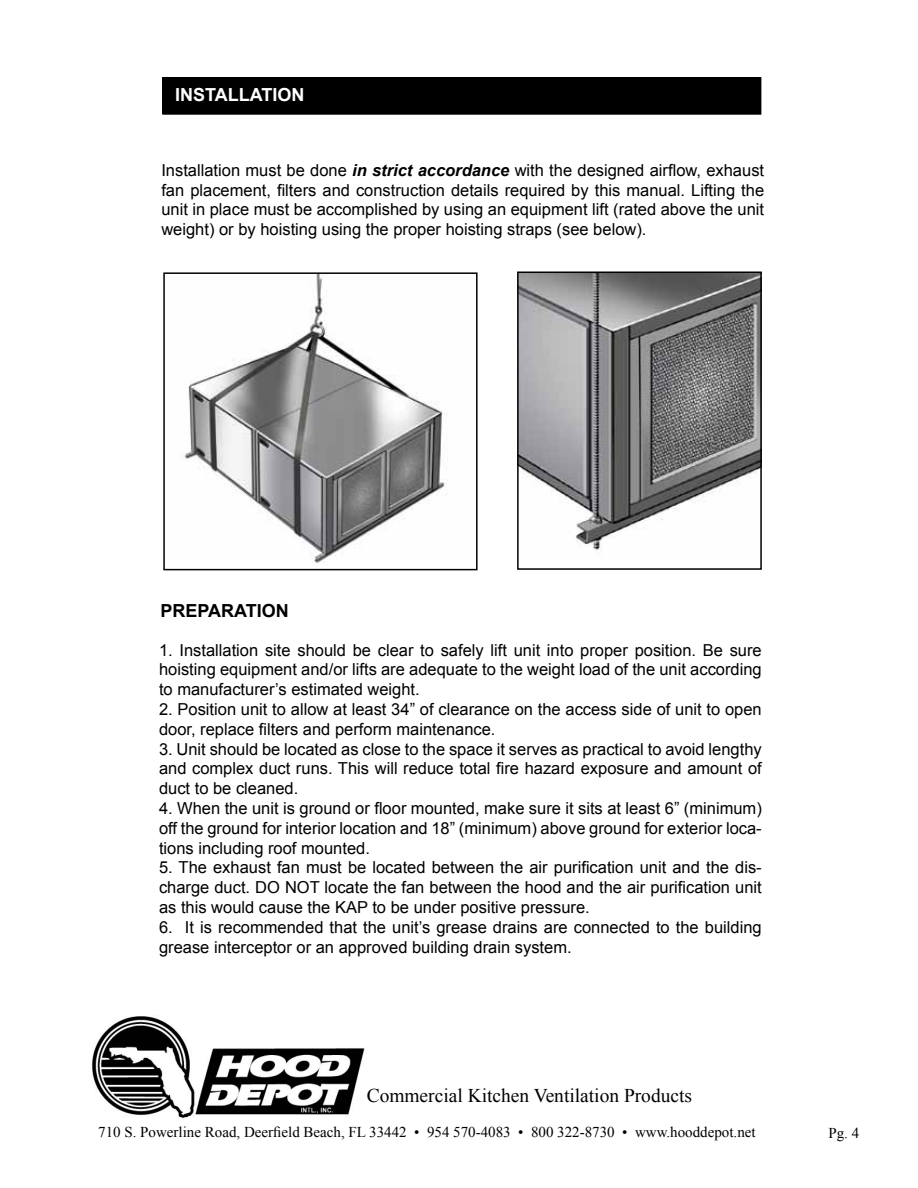
<style>
.page{position:relative;width:918px;height:1188px;background:#fff}
.page>*{position:absolute;margin:0;border:0;box-sizing:border-box;transform-origin:0 0}
.t1{font:19.5px "Times New Roman";color:#000}
.t2{font:700 18px "Arial";color:#fff}
.t3{font:700 18px "Arial";color:#000}
.t4{font:16.5px/19.8px "Arial";color:#000;text-align:justify}
.t5{font:15px "Times New Roman";color:#000}
.s1{font-weight:700;font-style:italic}
</style>
<div class="page">
<img style="left:91px;top:1016px;width:274px;height:103px">
<div style="left:163px;top:78px;width:598px;height:36px;background:#000"></div>
<img style="left:184px;top:275px;width:263px;height:288px">
<div style="left:163px;top:272px;width:315px;height:298px;border:2px solid #000101"></div>
<img style="left:520px;top:275px;width:239px;height:275px">
<div style="left:517px;top:272px;width:245px;height:298px;border:2px solid #000101"></div>
<p class="t2" style="left:175px;top:82px;width:131px">INSTALLATION</p>
<p class="t4" style="left:161px;top:160px;width:604px">Installation must be done <span class="s1">in strict accordance</span> with the designed airflow, exhaust fan placement, filters and construction details required by this manual. Lifting the unit in place must be accomplished by using an equipment lift (rated above the unit weight) or by hoisting using the proper hoisting straps (see below).</p>
<p class="t3" style="left:160px;top:599px;width:130px">PREPARATION</p>
<p class="t4" style="left:159px;top:640px;width:604px">1. Installation site should be clear to safely lift unit into proper position. Be sure hoisting equipment and/or lifts are adequate to the weight load of the unit according to manufacturer’s estimated weight.</p>
<p class="t4" style="left:159px;top:699px;width:604px">2. Position unit to allow at least 34” of clearance on the access side of unit to open door, replace filters and perform maintenance.</p>
<p class="t4" style="left:159px;top:739px;width:604px">3. Unit should be located as close to the space it serves as practical to avoid lengthy and complex duct runs. This will reduce total fire hazard exposure and amount of duct to be cleaned.</p>
<p class="t4" style="left:159px;top:798px;width:604px">4. When the unit is ground or floor mounted, make sure it sits at least 6” (minimum) off the ground for interior location and 18” (minimum) above ground for exterior loca&shy;tions including roof mounted.</p>
<p class="t4" style="left:159px;top:858px;width:604px">5. The exhaust fan must be located between the air purification unit and the dis&shy;charge duct. DO NOT locate the fan between the hood and the air purification unit as this would cause the KAP to be under positive pressure.</p>
<p class="t4" style="left:159px;top:917px;width:604px">6. It is recommended that the unit’s grease drains are connected to the building grease interceptor or an approved building drain system.</p>
<p class="t1" style="left:367px;top:1082px;width:327px">Commercial Kitchen Ventilation Products</p>
<p class="t5" style="left:98px;top:1122px;width:659px">710 S. Powerline Road, Deerfield Beach, FL 33442 • 954 570-4083 • 800 322-8730 • www.hooddepot.net</p>
<p class="t5" style="left:828px;top:1123px;width:32px">Pg. 4</p>
</div>
